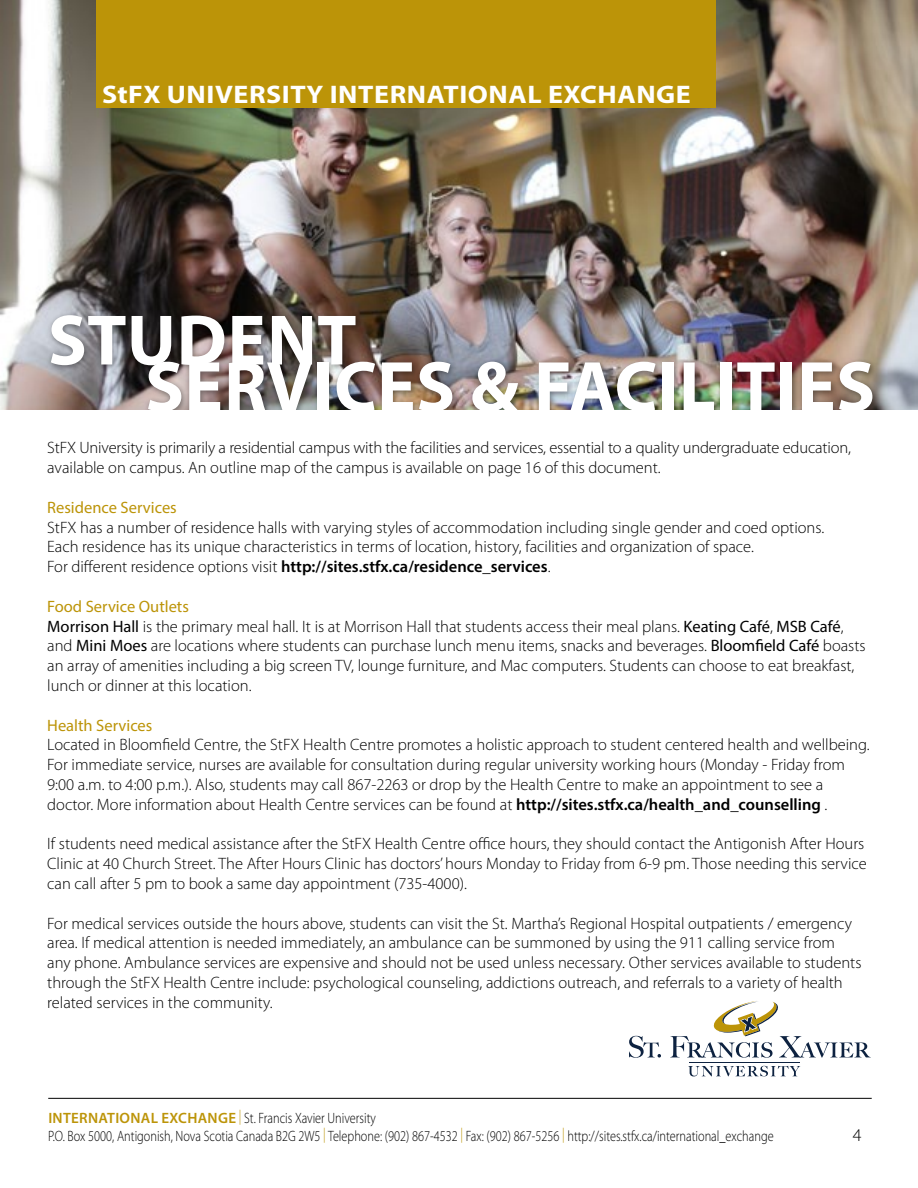
<style>
.page{position:relative;width:918px;height:1188px;background:#fff}
.page>*{position:absolute;margin:0;border:0;box-sizing:border-box;transform-origin:0 0}
.t1{font:700 72px "Myriad Pro";letter-spacing:.005em;color:#fff}
.t2{font:700 25.5px "Myriad Pro";letter-spacing:.02em;color:#fff;scale:1.1 1}
.t3{font:300 18px "Myriad Pro";color:#000}
.t4{font:300 16.5px/19.8px "Myriad Pro";color:#000}
.t5{font:16.5px "Myriad Pro";color:#bc9408}
.t6{font:300 15px/18px "Myriad Pro";color:#000;scale:.82 1}
.s1{font-weight:600}
.s2{font-weight:400;color:#bc9408}
.s3{font-weight:400}
.s4{font-weight:600;color:#bc9408}
.s5{color:#bc9408}
</style>
<div class="page">
<svg style="left:629px;top:1036px;width:32px;height:22px"></svg>
<svg style="left:670px;top:1001px;width:201px;height:57px"></svg>
<svg style="left:688px;top:1066px;width:112px;height:10px"></svg>
<hr style="left:689px;top:1062px;width:110px;height:1px;background:#0d2240">
<hr style="left:48px;top:1098px;width:824px;height:1px;background:#000">
<img style="left:0;top:0;width:918px;height:410px">
<div style="left:96px;top:0;width:620px;height:108px;background:#bc9408"></div>
<div style="left:47px;top:311px;width:833px;height:108px;background:#000;opacity:.45"></div>
<div style="left:0;top:410px;width:918px;height:31px;background:#fff"></div>
<h2 class="t2" style="left:102px;top:78px;width:537px">StFX UNIVERSITY INTERNATIONAL EXCHANGE</h2>
<h1 class="t1" style="left:48px;top:293px;width:310px">STUDENT</h1>
<h1 class="t1" style="left:145px;top:340px;width:731px">SERVICES &amp; FACILITIES</h1>
<p class="t4" style="left:47px;top:438px;width:805px">StFX University is primarily a residential campus with the facilities and services, essential to a quality undergraduate education, available on campus. An outline map of the campus is available on page 16 of this document.</p>
<p class="t5" style="left:47px;top:497px;width:131px">Residence Services</p>
<p class="t4" style="left:47px;top:517px;width:779px">StFX has a number of residence halls with varying styles of accommodation including single gender and coed options.<br>Each residence has its unique characteristics in terms of location, history, facilities and organization of space.<br>For different residence options visit <span class="s1">http://sites.stfx.ca/residence_services</span>.</p>
<p class="t4" style="left:47px;top:596px;width:820px"><span class="s2">Food Service Outlets<br></span><span class="s3">Morrison Hall</span> is the primary meal hall. It is at Morrison Hall that students access their meal plans. <span class="s3">Keating Café</span>, <span class="s3">MSB Café</span>, and <span class="s3">Mini Moes</span> are locations where students can purchase lunch menu items, snacks and beverages. <span class="s3">Bloomfield Café</span> boasts an array of amenities including a big screen TV, lounge furniture, and Mac computers. Students can choose to eat breakfast, lunch or dinner at this location.</p>
<p class="t5" style="left:47px;top:715px;width:107px">Health Services</p>
<p class="t4" style="left:47px;top:735px;width:824px">Located in Bloomfield Centre, the StFX Health Centre promotes a holistic approach to student centered health and wellbeing.<br>For immediate service, nurses are available for consultation during regular university working hours (Monday - Friday from 9:00 a.m. to 4:00 p.m.). Also, students may call 867-2263 or drop by the Health Centre to make an appointment to see a doctor. More information about Health Centre services can be found at <span class="s1">http://sites.stfx.ca/health_and_counselling</span> .</p>
<p class="t4" style="left:47px;top:834px;width:821px">If students need medical assistance after the StFX Health Centre office hours, they should contact the Antigonish After Hours<br>Clinic at 40 Church Street. The After Hours Clinic has doctors’ hours Monday to Friday from 6-9 pm. Those needing this service can call after 5 pm to book a same day appointment (735-4000).</p>
<p class="t4" style="left:47px;top:913px;width:816px">For medical services outside the hours above, students can visit the St. Martha’s Regional Hospital outpatients / emergency area. If medical attention is needed immediately, an ambulance can be summoned by using the 911 calling service from any phone. Ambulance services are expensive and should not be used unless necessary. Other services available to students through the StFX Health Centre include: psychological counseling, addictions outreach, and referrals to a variety of health related services in the community.</p>
<p class="t6" style="left:48px;top:1109px;width:886px"><span class="s4">INTERNATIONAL EXCHANGE</span> <span class="s5">|</span> St. Francis Xavier University<br>P.O. Box 5000, Antigonish, Nova Scotia Canada B2G 2W5 <span class="s5">|</span> Telephone: (902) 867-4532 <span class="s5">|</span> Fax: (902) 867-5256 <span class="s5">|</span> http://sites.stfx.ca/international_exchange</p>
<p class="t3" style="left:853px;top:1124px;width:10px">4</p>
</div>
